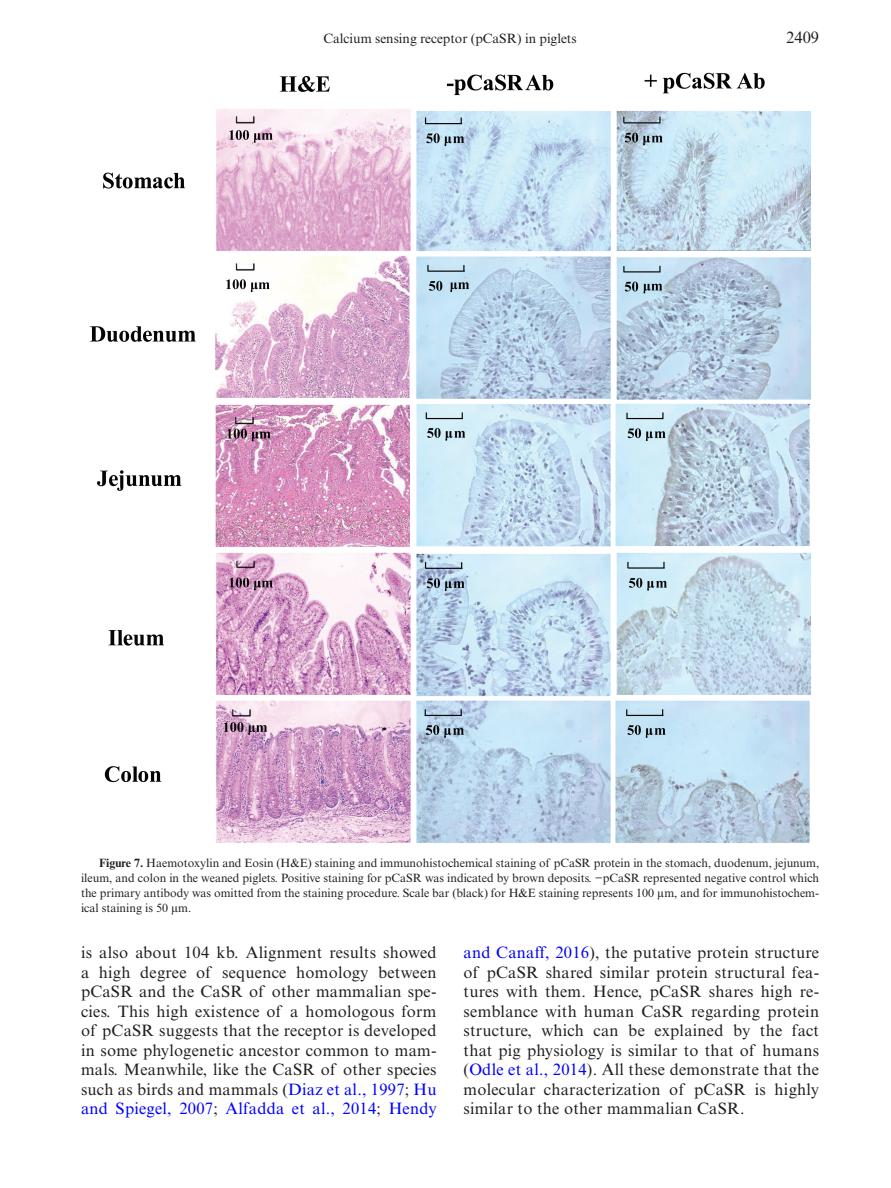
<style>
.page{position:relative;width:891px;height:1188px;background:#fff}
.page>*{position:absolute;margin:0;border:0;box-sizing:border-box;transform-origin:0 0}
.t1{font:16.5px/19.5px "Times New Roman MT Std";letter-spacing:.015em;color:#231f20;text-align:justify}
.t2{font:13.5px "Times New Roman MT Std";color:#231f20}
.t3{font:12px/15px "Times New Roman MT Std";color:#231f20;text-align:justify}
.s1{font-weight:700}
.s2{font-family:"Gandhari Unicode"}
.s3{color:#00f}
</style>
<div class="page">
<img style="left:89px;top:73px;width:722px;height:770px">
<p class="t2" style="left:323px;top:30px;width:255px">Calcium sensing receptor (pCaSR) in piglets</p>
<p class="t1" style="left:786px;top:28px;width:34px">2409</p>
<p class="t3" style="left:81px;top:856px;width:740px;text-indent:18px"><span class="s1">Figure 7.</span> Haemotoxylin and Eosin (H&amp;E) staining and immunohistochemical staining of pCaSR protein in the stomach, duodenum, jejunum, ileum, and colon in the weaned piglets. Positive staining for pCaSR was indicated by brown deposits. −pCaSR represented negative control which the primary antibody was omitted from the staining procedure. Scale bar (black) for H&amp;E staining represents 100 <span class="s2">μ</span>m, and for immunohistochem&shy;ical staining is 50 <span class="s2">μ</span>m.</p>
<p class="t1" style="left:81px;top:943px;width:357px">is also about 104 kb. Alignment results showed a high degree of sequence homology between pCaSR and the CaSR of other mammalian spe&shy;cies. This high existence of a homologous form of pCaSR suggests that the receptor is developed in some phylogenetic ancestor common to mam&shy;mals. Meanwhile, like the CaSR of other species such as birds and mammals (<span class="s3">Diaz et al., 1997</span>; <span class="s3">Hu and Spiegel, 2007</span>; <span class="s3">Alfadda et al., 2014</span>; <span class="s3">Hendy</span></p>
<p class="t1" style="left:463px;top:943px;width:357px"><span class="s3">and Canaff, 2016</span>), the putative protein structure of pCaSR shared similar protein structural fea&shy;tures with them. Hence, pCaSR shares high re&shy;semblance with human CaSR regarding protein structure, which can be explained by the fact that pig physiology is similar to that of humans (<span class="s3">Odle et al., 2014</span>). All these demonstrate that the molecular characterization of pCaSR is highly similar to the other mammalian CaSR.</p>
</div>
